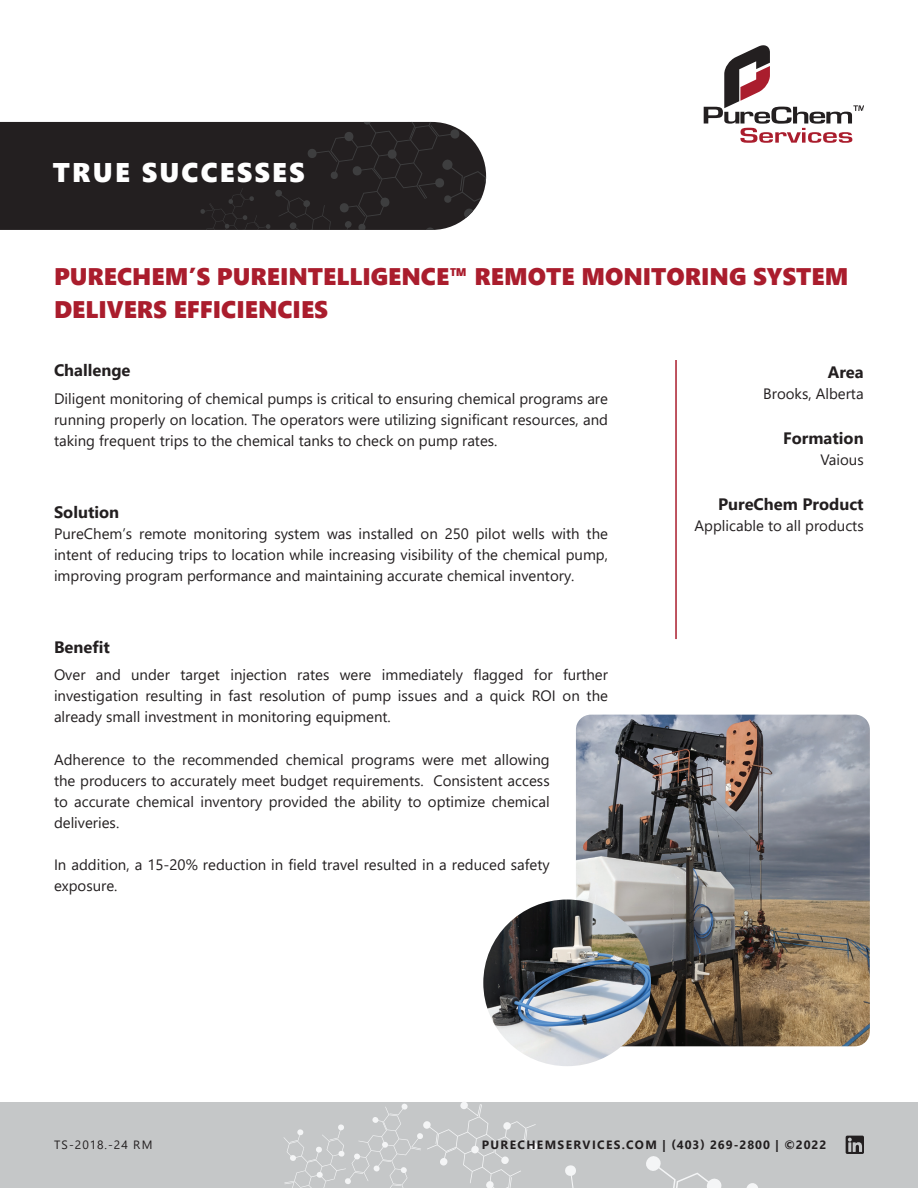
<style>
.page{position:relative;width:918px;height:1188px;background:#fff}
.page>*{position:absolute;margin:0;border:0;box-sizing:border-box;transform-origin:0 0}
.t1{font:27px "Segoe UI Black";letter-spacing:.08em;color:#fff}
.t2{font:24px/33px "Segoe UI Black";color:#aa1d2d}
.t3{font:700 16.5px "Segoe UI";color:#231f20}
.t4{font:15px/21px "Segoe UI";color:#231f20;text-align:justify}
.t5{font:700 12px "Segoe UI";letter-spacing:.115em;color:#231f20}
.t6{font:12px "Segoe UI";letter-spacing:.08em;color:#231f20}
</style>
<div class="page">
<div style="left:0;top:1102px;width:918px;height:86px;background:#c5c7c8"></div>
<svg style="left:565px;top:1165px;width:11px;height:23px"></svg>
<svg style="left:283px;top:1102px;width:255px;height:86px"></svg>
<svg style="left:646px;top:1136px;width:218px;height:52px"></svg>
<svg style="left:704px;top:45px;width:160px;height:98px"></svg>
<div style="left:0;top:122px;width:199px;height:108px;background:#231f20"></div>
<svg style="left:199px;top:122px;width:287px;height:108px;background:#2b2829"></svg>
<hr style="left:675px;top:360px;width:2px;height:279px;background:#aa1d2d">
<img style="left:576px;top:715px;width:294px;height:331px">
<img style="left:483px;top:900px;width:168px;height:166px">
<h1 class="t1" style="left:53px;top:153px;width:253px">TRUE SUCCESSES</h1>
<h2 class="t2" style="left:54px;top:258px;width:796px">PURECHEM’S PUREINTELLIGENCE™ REMOTE MONITORING SYSTEM<br>DELIVERS EFFICIENCIES</h2>
<p class="t3" style="left:54px;top:354px;width:78px">Challenge</p>
<p class="t4" style="left:54px;top:386px;width:556px">Diligent monitoring of chemical pumps is critical to ensuring chemical programs are running properly on location. The operators were utilizing significant resources, and taking frequent trips to the chemical tanks to check on pump rates.</p>
<p class="t3" style="left:54px;top:496px;width:67px">Solution</p>
<p class="t4" style="left:54px;top:521px;width:556px">PureChem’s remote monitoring system was installed on 250 pilot wells with the intent of reducing trips to location while increasing visibility of the chemical pump, improving program performance and maintaining accurate chemical inventory.</p>
<p class="t3" style="left:54px;top:631px;width:57px">Benefit</p>
<p class="t4" style="left:54px;top:663px;width:556px">Over and under target injection rates were immediately flagged for further investigation resulting in fast resolution of pump issues and a quick ROI on the already small investment in monitoring equipment.</p>
<p class="t4" style="left:54px;top:748px;width:497px">Adherence to the recommended chemical programs were met allowing the producers to accurately meet budget requirements. Consistent access to accurate chemical inventory provided the ability to optimize chemical deliveries.</p>
<p class="t4" style="left:54px;top:853px;width:497px">In addition, a 15-20% reduction in field travel resulted in a reduced safety exposure.</p>
<p class="t3" style="left:828px;top:357px;width:37px">Area</p>
<p class="t4" style="left:763px;top:382px;width:102px">Brooks, Alberta</p>
<p class="t3" style="left:783px;top:423px;width:82px">Formation</p>
<p class="t4" style="left:821px;top:448px;width:45px">Vaious</p>
<p class="t3" style="left:718px;top:489px;width:147px">PureChem Product</p>
<p class="t4" style="left:695px;top:514px;width:171px">Applicable to all products</p>
<p class="t6" style="left:54px;top:1134px;width:100px">TS-2018.-24 RM</p>
<p class="t5" style="left:482px;top:1134px;width:346px">PURECHEMSERVICES.COM | (403) 269-2800 | ©2022</p>
</div>
